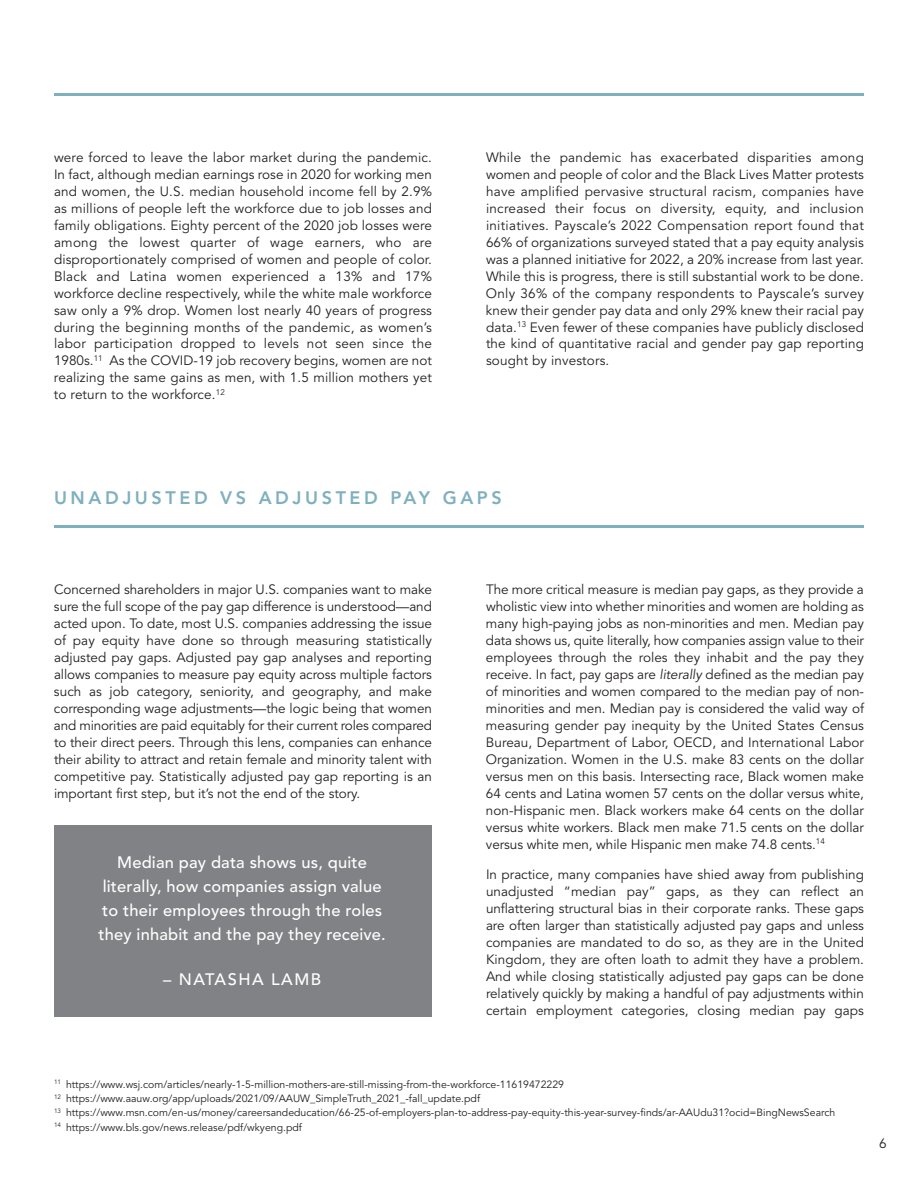
<style>
.page{position:relative;width:918px;height:1188px;background:#fff}
.page>*{position:absolute;margin:0;border:0;box-sizing:border-box;transform-origin:0 0}
.t1{font:800 18px "Avenir";letter-spacing:.2em;color:#7fb0be}
.t2{font:500 16.5px/24px "Avenir";letter-spacing:.01em;color:#fff;text-align:center}
.t3{font:500 16.5px "Avenir";letter-spacing:.09em;color:#fff}
.t4{font:13.5px/17px "Avenir";letter-spacing:.005em;color:#231f20;text-align:justify}
.t5{font:10.5px/14.2px "Avenir";color:#231f20}
.s1{font-style:italic}
</style>
<div class="page">
<hr style="left:54px;top:93px;width:810px;height:3px;background:#7fb0be">
<hr style="left:54px;top:525px;width:810px;height:3px;background:#7fb0be">
<div style="left:54px;top:825px;width:378px;height:192px;background:#808285"></div>
<p class="t4" style="left:54px;top:149px;width:380px">were forced to leave the labor market during the pandemic.<br>In fact, although median earnings rose in 2020 for working men and women, the U.S. median household income fell by 2.9% as millions of people left the workforce due to job losses and family obligations. Eighty percent of the 2020 job losses were among the lowest quarter of wage earners, who are disproportionately comprised of women and people of color.<br>Black and Latina women experienced a 13% and 17% workforce decline respectively, while the white male workforce saw only a 9% drop. Women lost nearly 40 years of progress during the beginning months of the pandemic, as women’s labor participation dropped to levels not seen since the 1980s.<sup>11</sup> As the COVID-19 job recovery begins, women are not realizing the same gains as men, with 1.5 million mothers yet to return to the workforce.<sup>12</sup></p>
<p class="t4" style="left:486px;top:149px;width:380px">While the pandemic has exacerbated disparities among women and people of color and the Black Lives Matter protests have amplified pervasive structural racism, companies have increased their focus on diversity, equity, and inclusion initiatives. Payscale’s 2022 Compensation report found that 66% of organizations surveyed stated that a pay equity analysis was a planned initiative for 2022, a 20% increase from last year.<br>While this is progress, there is still substantial work to be done.<br>Only 36% of the company respondents to Payscale’s survey knew their gender pay data and only 29% knew their racial pay data.<sup>13</sup> Even fewer of these companies have publicly disclosed the kind of quantitative racial and gender pay gap reporting sought by investors.</p>
<h1 class="t1" style="left:54px;top:484px;width:449px">UNADJUSTED VS ADJUSTED PAY GAPS</h1>
<p class="t4" style="left:54px;top:581px;width:380px">Concerned shareholders in major U.S. companies want to make sure the full scope of the pay gap difference is understood—and acted upon. To date, most U.S. companies addressing the issue of pay equity have done so through measuring statistically adjusted pay gaps. Adjusted pay gap analyses and reporting allows companies to measure pay equity across multiple factors such as job category, seniority, and geography, and make corresponding wage adjustments—the logic being that women and minorities are paid equitably for their current roles compared to their direct peers. Through this lens, companies can enhance their ability to attract and retain female and minority talent with competitive pay. Statistically adjusted pay gap reporting is an important first step, but it’s not the end of the story.</p>
<p class="t4" style="left:486px;top:581px;width:380px">The more critical measure is median pay gaps, as they provide a wholistic view into whether minorities and women are holding as many high-paying jobs as non-minorities and men. Median pay data shows us, quite literally, how companies assign value to their employees through the roles they inhabit and the pay they receive. In fact, pay gaps are <span class="s1">literally</span> defined as the median pay of minorities and women compared to the median pay of non&shy;minorities and men. Median pay is considered the valid way of measuring gender pay inequity by the United States Census Bureau, Department of Labor, OECD, and International Labor Organization. Women in the U.S. make 83 cents on the dollar versus men on this basis. Intersecting race, Black women make 64 cents and Latina women 57 cents on the dollar versus white, non-Hispanic men. Black workers make 64 cents on the dollar versus white workers. Black men make 71.5 cents on the dollar versus white men, while Hispanic men make 74.8 cents.<sup>14</sup></p>
<p class="t4" style="left:486px;top:866px;width:380px">In practice, many companies have shied away from publishing unadjusted “median pay” gaps, as they can reflect an unflattering structural bias in their corporate ranks. These gaps are often larger than statistically adjusted pay gaps and unless companies are mandated to do so, as they are in the United Kingdom, they are often loath to admit they have a problem.<br>And while closing statistically adjusted pay gaps can be done relatively quickly by making a handful of pay adjustments within certain employment categories, closing median pay gaps</p>
<p class="t2" style="left:99px;top:850px;width:289px">Median pay data shows us, quite literally, how companies assign value to their employees through the roles they inhabit and the pay they receive.</p>
<p class="t3" style="left:163px;top:965px;width:160px">– NATASHA LAMB</p>
<p class="t5" style="left:54px;top:1077px;width:783px"><sup>11</sup> https://www.wsj.com/articles/nearly-1-5-million-mothers-are-still-missing-from-the-workforce-11619472229<br><sup>12</sup> https://www.aauw.org/app/uploads/2021/09/AAUW_SimpleTruth_2021_-fall_update.pdf<br><sup>13</sup> https://www.msn.com/en-us/money/careersandeducation/66-25-of-employers-plan-to-address-pay-equity-this-year-survey-finds/ar-AAUdu31?ocid=BingNewsSearch <sup>14</sup> https://www.bls.gov/news.release/pdf/wkyeng.pdf</p>
<p class="t4" style="left:879px;top:1135px;width:9px">6</p>
</div>
